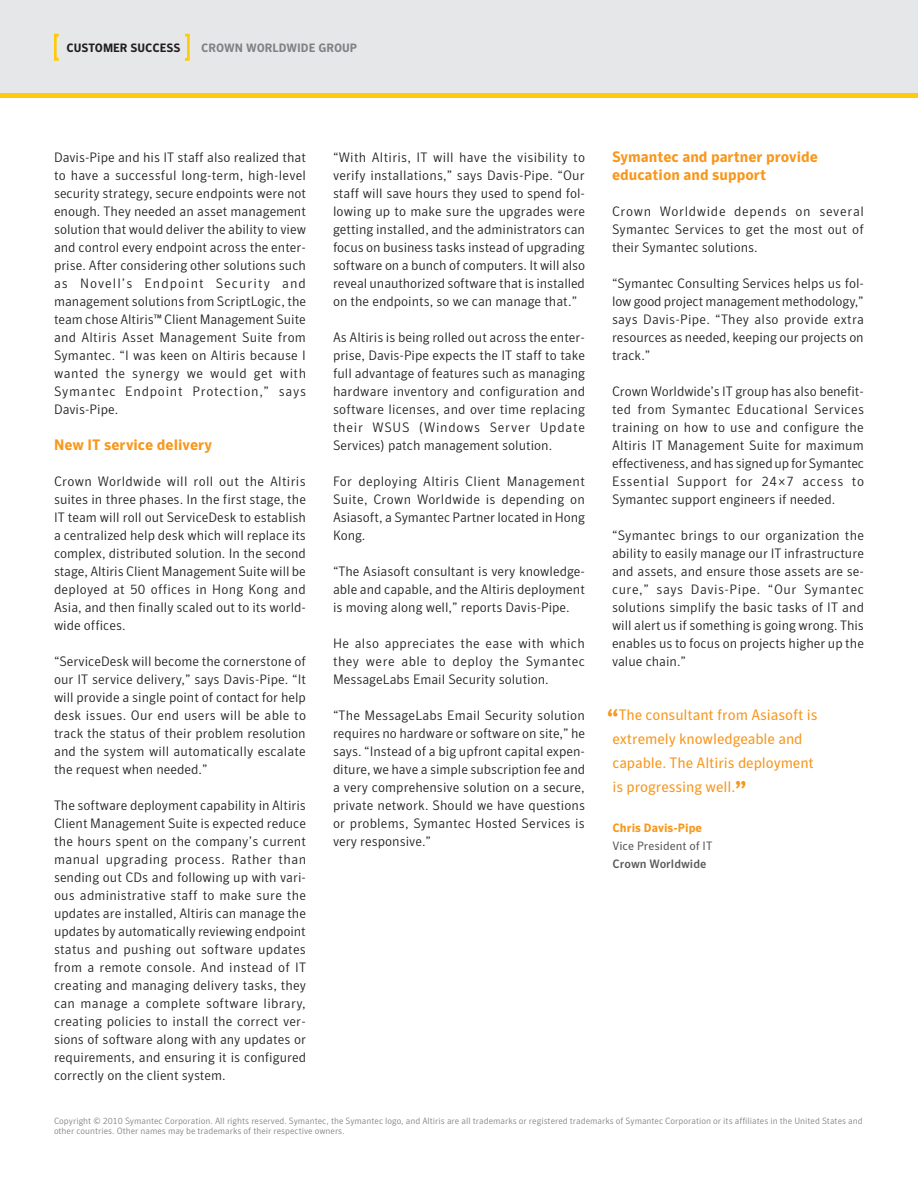
<style>
.page{position:relative;width:918px;height:1188px;background:#fff}
.page>*{position:absolute;margin:0;border:0;box-sizing:border-box;transform-origin:0 0}
.Quote_Right{font:15px/24px "Symantec Sans";letter-spacing:-.005em;color:#f7971d}
.Subhead{font:700 15px/18px "Symantec Sans";color:#f7981d}
.Body_Copy{font:300 13.5px/18px "Symantec Sans";color:#231f20;text-align:justify}
._0a_Brow_-_right{font:700 12px "Symantec Sans";color:#808285}
.Quote_-_Job_Title{font:12px "Symantec Sans";color:#57585a}
._0a_Brow_-_left{font:700 12px "Symantec Sans";color:#231f20}
.Quote_-_Name{font:700 12px "Symantec Sans";color:#f7981d}
.Quote_-_Company_Name{font:500 12px "Symantec Sans";color:#57585a}
.copyright{font:300 9px/9.9px "Symantec Sans";color:#808285}
.s1{font-weight:700;font-size:24px}
</style>
<div class="page">
<div style="left:0;top:0;width:918px;height:97px;background:#e6e7e9"></div>
<div style="left:0;top:93px;width:918px;height:5px;background:#feca0a"></div>
<svg style="left:54px;top:34px;width:5px;height:27px"></svg>
<svg style="left:185px;top:34px;width:5px;height:27px"></svg>
<p class="_0a_Brow_-_left" style="left:66px;top:41px;width:116px">Customer Success</p>
<p class="_0a_Brow_-_right" style="left:201px;top:41px;width:156px">Crown Worldwi de Group</p>
<p class="Body_Copy" style="left:54px;top:148px;width:254px">Davis-Pipe and his IT staff also realized that to have a successful long-term, high-level security strategy, secure endpoints were not enough. They needed an asset management solution that would deliver the ability to view and control every endpoint across the enter&shy;prise. After considering other solutions such as Novell’s Endpoint Security and management solutions from ScriptLogic, the team chose Altiris™ Client Management Suite and Altiris Asset Management Suite from Symantec. “I was keen on Altiris because I wanted the synergy we would get with Symantec Endpoint Protection,” says Davis-Pipe.</p>
<p class="Subhead" style="left:54px;top:436px;width:160px">New IT service delivery</p>
<p class="Body_Copy" style="left:54px;top:472px;width:254px">Crown Worldwide will roll out the Altiris suites in three phases. In the first stage, the IT team will roll out ServiceDesk to establish a centralized help desk which will replace its complex, distributed solution. In the second stage, Altiris Client Management Suite will be deployed at 50 offices in Hong Kong and Asia, and then finally scaled out to its world&shy;wide offices.</p>
<p class="Body_Copy" style="left:54px;top:652px;width:254px">“ServiceDesk will become the cornerstone of our IT service delivery,” says Davis-Pipe. “It will provide a single point of contact for help desk issues. Our end users will be able to track the status of their problem resolution and the system will automatically escalate the request when needed.”</p>
<p class="Body_Copy" style="left:54px;top:796px;width:254px">The software deployment capability in Altiris Client Management Suite is expected reduce the hours spent on the company’s current manual upgrading process. Rather than sending out CDs and following up with vari&shy;ous administrative staff to make sure the updates are installed, Altiris can manage the updates by automatically reviewing endpoint status and pushing out software updates from a remote console. And instead of IT creating and managing delivery tasks, they can manage a complete software library, creating policies to install the correct ver&shy;sions of software along with any updates or requirements, and ensuring it is configured correctly on the client system.</p>
<p class="Body_Copy" style="left:333px;top:148px;width:254px">“With Altiris, IT will have the visibility to verify installations,” says Davis-Pipe. “Our staff will save hours they used to spend fol&shy;lowing up to make sure the upgrades were getting installed, and the administrators can focus on business tasks instead of upgrading software on a bunch of computers. It will also reveal unauthorized software that is installed on the endpoints, so we can manage that.”</p>
<p class="Body_Copy" style="left:333px;top:328px;width:254px">As Altiris is being rolled out across the enter&shy;prise, Davis-Pipe expects the IT staff to take full advantage of features such as managing hardware inventory and configuration and software licenses, and over time replacing their WSUS (Windows Server Update Services) patch management solution.</p>
<p class="Body_Copy" style="left:333px;top:472px;width:254px">For deploying Altiris Client Management Suite, Crown Worldwide is depending on Asiasoft, a Symantec Partner located in Hong Kong.</p>
<p class="Body_Copy" style="left:333px;top:562px;width:254px">“The Asiasoft consultant is very knowledge&shy;able and capable, and the Altiris deployment is moving along well,” reports Davis-Pipe.</p>
<p class="Body_Copy" style="left:333px;top:634px;width:254px">He also appreciates the ease with which they were able to deploy the Symantec MessageLabs Email Security solution.</p>
<p class="Body_Copy" style="left:333px;top:706px;width:254px">“The MessageLabs Email Security solution requires no hardware or software on site,” he says. “Instead of a big upfront capital expen&shy;diture, we have a simple subscription fee and a very comprehensive solution on a secure, private network. Should we have questions or problems, Symantec Hosted Services is very responsive.”</p>
<p class="Subhead" style="left:612px;top:148px;width:208px">Symantec and partner provide education and support</p>
<p class="Body_Copy" style="left:612px;top:202px;width:254px">Crown Worldwide depends on several Symantec Services to get the most out of their Symantec solutions.</p>
<p class="Body_Copy" style="left:612px;top:274px;width:254px">“Symantec Consulting Services helps us fol&shy;low good project management methodology,” says Davis-Pipe. “They also provide extra resources as needed, keeping our projects on track.”</p>
<p class="Body_Copy" style="left:612px;top:382px;width:254px">Crown Worldwide’s IT group has also benefit&shy;ted from Symantec Educational Services training on how to use and configure the Altiris IT Management Suite for maximum effectiveness, and has signed up for Symantec Essential Support for 24×7 access to Symantec support engineers if needed.</p>
<p class="Body_Copy" style="left:612px;top:526px;width:254px">“Symantec brings to our organization the ability to easily manage our IT infrastructure and assets, and ensure those assets are se&shy;cure,” says Davis-Pipe. “Our Symantec solutions simplify the basic tasks of IT and will alert us if something is going wrong. This enables us to focus on projects higher up the value chain.”</p>
<p class="Quote_Right" style="left:612px;top:703px;width:207px;text-indent:-5px"><span class="s1">“</span>The consultant from Asiasoft is extremely knowledgeable and capable. The Altiris deployment is progressing well.<span class="s1">”</span></p>
<p class="Quote_-_Name" style="left:613px;top:821px;width:91px">Chris Davis-Pipe</p>
<p class="Quote_-_Job_Title" style="left:612px;top:839px;width:101px">Vice President of IT</p>
<p class="Quote_-_Company_Name" style="left:613px;top:856px;width:95px">Crown Worldwide</p>
<p class="copyright" style="left:54px;top:1116px;width:810px">Copyright © 2010 Symantec Corporation. All rights reserved. Symantec, the Symantec logo, and Altiris are all trademarks or registered trademarks of Symantec Corporation or its affiliates in the United States and other countries. Other names may be trademarks of their respective owners.</p>
</div>
